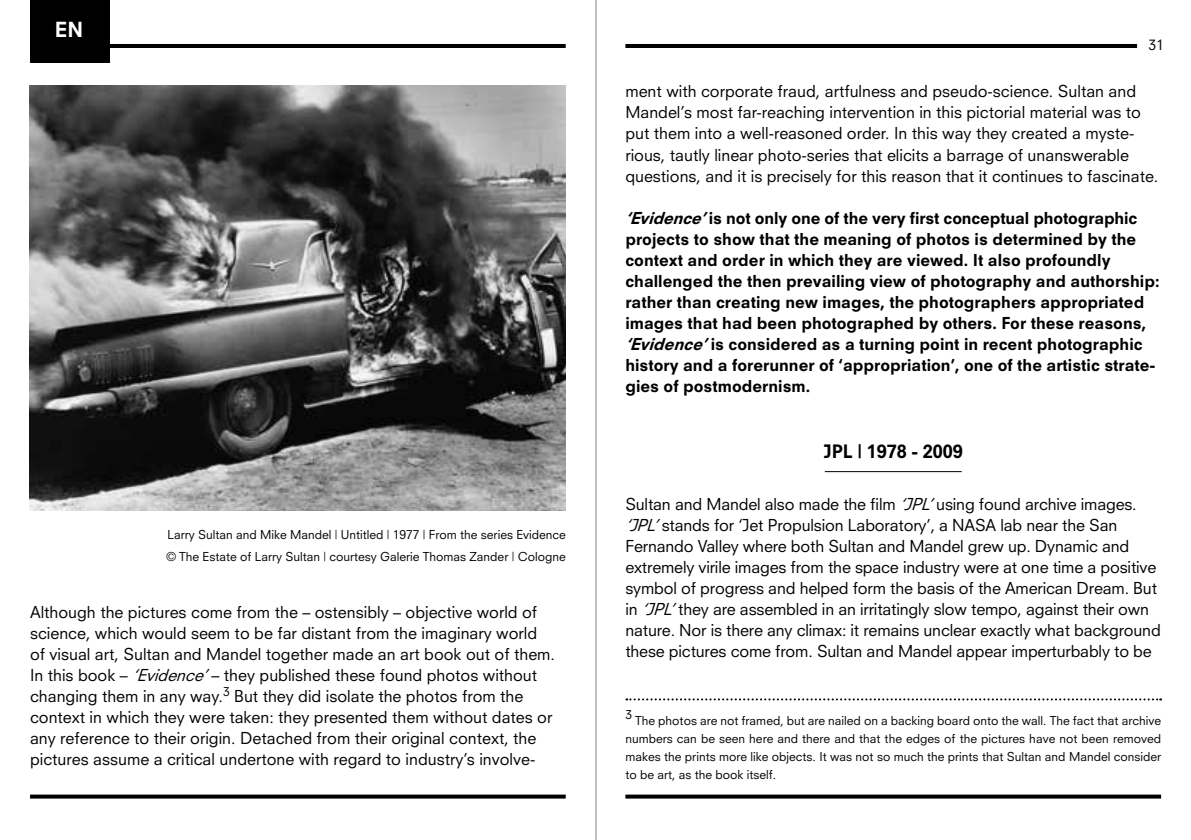
<style>
.page{position:relative;width:1191px;height:840px;background:#fff}
.page>*{position:absolute;margin:0;border:0;box-sizing:border-box;transform-origin:0 0}
.t1{font:800 20.2px "Neuzeit SLT Std";color:#fff}
.t2{font:800 18px "Neuzeit SLT Std";color:#000}
.t3{font:16px/21px "Neuzeit SLT Std";color:#000}
.t4{font:800 16px/21px "Neuzeit SLT Std";color:#000}
.t5{font:14px "Neuzeit SLT Std";color:#000}
.t6{font:12px/18px "Neuzeit SLT Std";color:#000}
.s1{font-style:italic}
</style>
<div class="page">
<hr style="left:595px;top:0;width:1px;height:839px;background:#000">
<div style="left:30px;top:0;width:80px;height:62px;background:#000"></div>
<svg style="left:30px;top:794px;width:536px;height:4px;background:#252525"></svg>
<hr style="left:54px;top:44px;width:512px;height:4px;background:#000">
<img style="left:30px;top:85px;width:536px;height:425px">
<svg style="left:625px;top:794px;width:536px;height:4px;background:#252525"></svg>
<hr style="left:625px;top:44px;width:512px;height:4px;background:#000">
<hr style="left:824px;top:471px;width:137px;height:1px;background:#000">
<svg style="left:626px;top:698px;width:535px;height:2px"></svg>
<p class="t1" style="left:55px;top:17px;width:30px">EN</p>
<p class="t6" style="left:166px;top:523px;width:401px;line-height:22px">Larry Sultan and Mike Mandel | Untitled | 1977 | From the series Evidence © The Estate of Larry Sultan | courtesy Galerie Thomas Zander | Cologne</p>
<p class="t3" style="left:30px;top:600px;width:526px">Although the pictures come from the – ostensibly – objective world of science, which would seem to be far distant from the imaginary world of visual art, Sultan and Mandel together made an art book out of them.<br>In this book – <span class="s1">‘Evidence’</span>– they published these found photos without changing them in any way.<sup>3</sup> But they did isolate the photos from the context in which they were taken: they presented them without dates or any reference to their origin. Detached from their original context, the pictures assume a critical undertone with regard to industry’s involve-</p>
<p class="t5" style="left:1148px;top:37px;width:17px">31</p>
<p class="t3" style="left:625px;top:81px;width:534px">ment with corporate fraud, artfulness and pseudo-science. Sultan and Mandel’s most far-reaching intervention in this pictorial material was to put them into a well-reasoned order. In this way they created a myste&shy;rious, tautly linear photo-series that elicits a barrage of unanswerable questions, and it is precisely for this reason that it continues to fascinate.</p>
<p class="t4" style="left:625px;top:207px;width:535px"><span class="s1">‘Evidence’</span>is not only one of the very first conceptual photographic projects to show that the meaning of photos is determined by the context and order in which they are viewed. It also profoundly challenged the then prevailing view of photography and authorship: rather than creating new images, the photographers appropriated images that had been photographed by others. For these reasons, <span class="s1">‘Evidence’</span>is considered as a turning point in recent photographic history and a forerunner of ‘appropriation’, one of the artistic strate&shy;gies of postmodernism.</p>
<p class="t2" style="left:823px;top:440px;width:141px">JPL | 1978 - 2009</p>
<p class="t3" style="left:625px;top:493px;width:537px">Sultan and Mandel also made the film <span class="s1">‘JPL’</span>using found archive images. <span class="s1">‘JPL’</span>stands for ‘Jet Propulsion Laboratory’, a NASA lab near the San Fernando Valley where both Sultan and Mandel grew up. Dynamic and extremely virile images from the space industry were at one time a positive symbol of progress and helped form the basis of the American Dream. But in <span class="s1">‘JPL’</span>they are assembled in an irritatingly slow tempo, against their own nature. Nor is there any climax: it remains unclear exactly what background these pictures come from. Sultan and Mandel appear imperturbably to be</p>
<p class="t6" style="left:625px;top:704px;width:8px">3</p>
<p class="t6" style="left:625px;top:710px;width:537px;text-align:justify;text-indent:10px">The photos are not framed, but are nailed on a backing board onto the wall. The fact that archive numbers can be seen here and there and that the edges of the pictures have not been removed makes the prints more like objects. It was not so much the prints that Sultan and Mandel consider to be art, as the book itself.</p>
</div>
